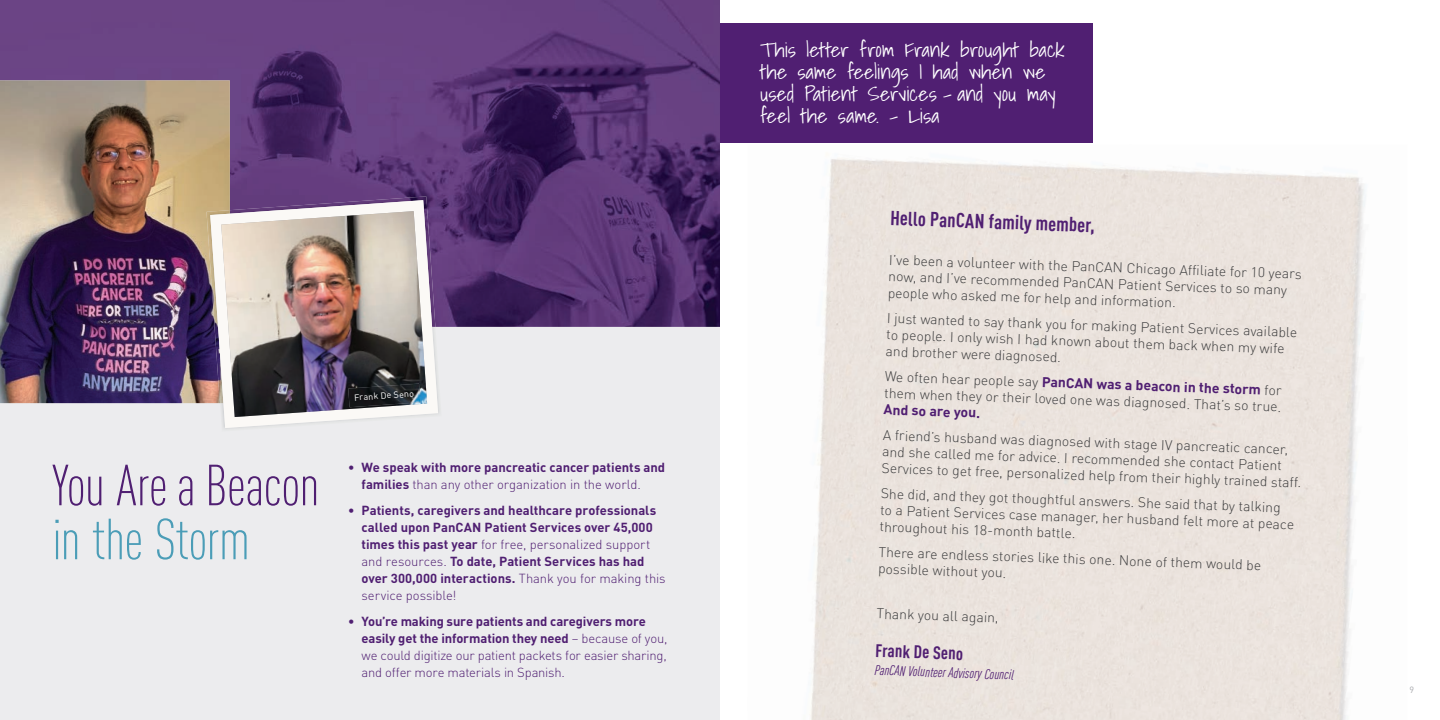
<style>
.page{position:relative;width:1440px;height:720px;background:#fff}
.page>*{position:absolute;margin:0;border:0;box-sizing:border-box;transform-origin:0 0}
.t1{font:300 condensed 57px "DINOT";letter-spacing:-.015em;color:#501f72}
.t2{font:300 condensed 57px "DINOT";letter-spacing:-.015em;color:#4b9db7}
.t3{font:700 condensed 20px "DINOT";color:#501f72}
.t4{font:300 19.8px/22px "Shadows Into";letter-spacing:.005em;color:#fff;scale:1.11 1}
.t5{font:700 condensed 18px "DINOT";color:#501f72}
.t6{font:300 14px/16.5px "DINOT";color:#3e3e3f}
.t7{font:italic condensed 14px "DINOT";color:#501f72}
.t8{font:700 14px "DINOT";color:#501f72}
.t9{font:700 13px/17px "DINOT";color:#501f72}
.t10{font:300 13px/17px "DINOT";letter-spacing:-.02em;color:#501f72}
.t11{font:9px "DINOT";color:#fff}
.t12{font:9px "DINOT";color:#a8a9ad}
.s1{font-weight:300}
.s2{font-weight:700}
.s3{font-weight:700;color:#501f72}
</style>
<div class="page">
<div style="left:0;top:0;width:720px;height:720px;background:#ececee"></div>
<img style="left:0;top:0;width:720px;height:327px">
<img style="left:0;top:80px;width:230px;height:323px">
<div style="left:720px;top:24px;width:372px;height:119px;background:#501f72"></div>
<div style="left:812px;top:158px;width:319px;height:562px;background:#ebe3dd"></div>
<img style="left:812px;top:158px;width:5px;height:290px">
<div style="left:1059px;top:690px;width:250px;height:30px;background:#ebe3dd"></div>
<div style="left:810px;top:685px;width:215px;height:35px;background:#eae3dd"></div>
<img style="left:230px;top:196px;width:205px;height:4px">
<img style="left:206px;top:210px;width:4px;height:193px">
<svg style="left:210px;top:200px;width:228px;height:228px"></svg>
<img style="left:221px;top:211px;width:206px;height:206px">
<img style="left:348px;top:384px;width:72px;height:23px">
<h1 class="t1" style="left:52px;top:453px;width:269px">You Are a Beacon</h1>
<h1 class="t2" style="left:52px;top:507px;width:199px">in the Storm</h1>
<p class="t11" style="left:354px;top:392px;width:61px;rotate:-4deg">Frank De Seno</p>
<p class="t9" style="left:362px;top:458px;width:305px;text-indent:-13px">• We speak with more pancreatic cancer patients and families <span class="s1">than any other organization in the world.</span></p>
<p class="t9" style="left:362px;top:501px;width:306px;text-indent:-13px">• Patients, caregivers and healthcare professionals called upon PanCAN Patient Services over 45,000 times this past year <span class="s1">for free, personalized support and resources.</span> To date, Patient Services has had over 300,000 interactions. <span class="s1">Thank you for making this service possible!</span></p>
<p class="t10" style="left:362px;top:612px;width:307px;text-indent:-13px"><span class="s2">• You’re making sure patients and caregivers more easily get the information they need</span> – because of you, we could digitize our patient packets for easier sharing, and offer more materials in Spanish.</p>
<h3 class="t4" style="left:760px;top:39px;width:276px">This letter from Frank brought back the same feelings I had when we used Patient Services – and you may feel the same. - Lisa</h3>
<h2 class="t3" style="left:891px;top:206px;width:206px;rotate:2deg">Hello PanCAN family member,</h2>
<p class="t6" style="left:889px;top:251px;width:415px;rotate:2deg">I’ve been a volunteer with the PanCAN Chicago Affiliate for 10 years now, and I’ve recommended PanCAN Patient Services to so many people who asked me for help and information.</p>
<p class="t6" style="left:887px;top:310px;width:412px;rotate:2deg">I just wanted to say thank you for making Patient Services available to people. I only wish I had known about them back when my wife and brother were diagnosed.</p>
<p class="t6" style="left:885px;top:368px;width:399px;rotate:2deg">W e often hear people say <span class="s3">PanCAN was a beacon in the storm</span> for them when they or their loved one was diagnosed. That’s so true.</p>
<p class="t8" style="left:884px;top:400px;width:98px;rotate:2deg">And so are you.</p>
<p class="t6" style="left:883px;top:427px;width:421px;rotate:2deg">A friend’s husband was diagnosed with stage IV pancreatic cancer, and she called me for advice. I recommended she contact Patient<br>Services to get free, personalized help from their highly trained staff.</p>
<p class="t6" style="left:881px;top:485px;width:416px;rotate:2deg">She did, and they got thoughtful answers. She said that by talking to a Patient Services case manager, her husband felt more at peace throughout his 18-month battle.</p>
<p class="t6" style="left:879px;top:543px;width:384px;rotate:2deg">There are endless stories like this one. N one of them would be possible without you.</p>
<p class="t6" style="left:877px;top:605px;width:124px;rotate:2deg">Thank you all again,</p>
<p class="t5" style="left:876px;top:639px;width:89px;rotate:2deg">Frank De Seno</p>
<p class="t7" style="left:875px;top:662px;width:141px;rotate:2deg">PanCAN Volunteer Advisory Council</p>
<p class="t12" style="left:1409px;top:684px;width:6px">9</p>
</div>
